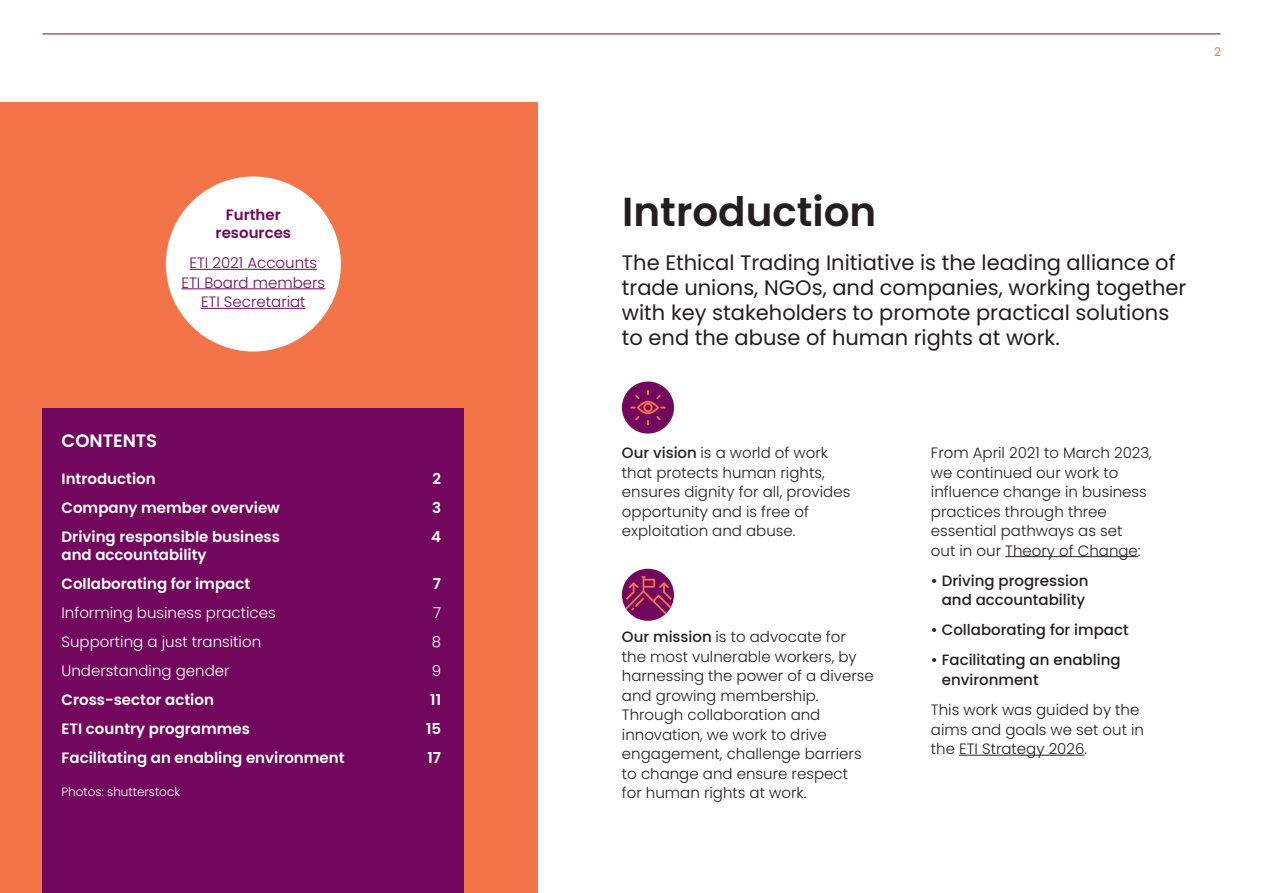
<style>
.page{position:relative;width:1263px;height:893px;background:#fff}
.page>*{position:absolute;margin:0;border:0;box-sizing:border-box;transform-origin:0 0}
.t1{font:600 40.5px "Poppins";color:#231f20}
.t2{font:21px/25.2px "Poppins";color:#231f20}
.t3{font:600 18px "Poppins";color:#fff}
.t4{font:300 15px/19.5px "Poppins";color:#231f20}
.t5{font:600 15px/29.1px "Poppins";color:#fff}
.t6{font:500 15px/19.5px "Poppins";color:#231f20;text-align:center}
.t7{font:300 15px "Poppins";color:#fff}
.t8{font:300 15px/19.5px "Poppins";color:#73075e;text-align:center}
.t9{font:600 15px/18px "Poppins";color:#73075e;text-align:center}
.t10{font:300 12px "Poppins";color:#fff}
.t11{font:12px "Poppins";color:#f37449}
.s1{font-weight:500}
</style>
<div class="page">
<hr style="left:43px;top:33px;width:1177px;height:1px;background:#73075e">
<div style="left:0;top:102px;width:538px;height:791px;background:#f37449"></div>
<div style="left:43px;top:408px;width:421px;height:485px;background:#73075e"></div>
<hr style="left:1005px;top:556px;width:133px;height:1px;background:#231f20">
<hr style="left:959px;top:755px;width:125px;height:1px;background:#231f20">
<svg style="left:622px;top:569px;width:52px;height:52px"></svg>
<div style="left:622px;top:381px;width:52px;height:53px;background:#73075e;border-radius:50%"></div>
<svg style="left:630px;top:390px;width:35px;height:35px"></svg>
<div style="left:166px;top:176px;width:175px;height:175px;background:#fff;border-radius:50%"></div>
<hr style="left:190px;top:269px;width:127px;height:1px;background:#73075e">
<hr style="left:181px;top:288px;width:144px;height:1px;background:#73075e">
<hr style="left:201px;top:308px;width:105px;height:1px;background:#73075e">
<p class="t9" style="left:216px;top:206px;width:77px">Further resources</p>
<p class="t8" style="left:181px;top:253px;width:145px">ETI 2021 Accounts<br>ETI Board members<br>ETI Secretariat</p>
<p class="t3" style="left:62px;top:430px;width:97px">CONTENTS</p>
<p class="t5" style="left:62px;top:464px;width:96px">Introduction</p>
<p class="t5" style="left:432px;top:464px;width:10px">2</p>
<p class="t5" style="left:62px;top:493px;width:220px">Company member overview</p>
<p class="t5" style="left:432px;top:493px;width:10px">3</p>
<p class="t5" style="left:62px;top:522px;width:220px">Driving responsible business</p>
<p class="t5" style="left:431px;top:522px;width:11px">4</p>
<p class="t5" style="left:62px;top:540px;width:190px">and accountability<br>Collaborating for impact</p>
<p class="t5" style="left:433px;top:569px;width:10px">7</p>
<p class="t7" style="left:62px;top:604px;width:216px">Informing business practices</p>
<p class="t7" style="left:433px;top:604px;width:9px">7</p>
<p class="t7" style="left:62px;top:633px;width:201px">Supporting a just transition</p>
<p class="t7" style="left:432px;top:633px;width:11px">8</p>
<p class="t7" style="left:62px;top:662px;width:170px">Understanding gender</p>
<p class="t7" style="left:432px;top:662px;width:11px">9</p>
<p class="t5" style="left:62px;top:686px;width:154px">Cross-sector action</p>
<p class="t5" style="left:430px;top:686px;width:12px">11</p>
<p class="t5" style="left:62px;top:715px;width:190px">ETI country programmes</p>
<p class="t5" style="left:426px;top:715px;width:17px">15</p>
<p class="t5" style="left:62px;top:744px;width:285px">Facilitating an enabling environment</p>
<p class="t5" style="left:427px;top:744px;width:15px">17</p>
<p class="t10" style="left:62px;top:785px;width:120px">Photos: shutterstock</p>
<p class="t11" style="left:1214px;top:45px;width:8px">2</p>
<h1 class="t1" style="left:622px;top:188px;width:256px">Introduction</h1>
<h2 class="t2" style="left:622px;top:250px;width:566px">The Ethical Trading Initiative is the leading alliance of trade unions, NGOs, and companies, working together with key stakeholders to promote practical solutions to end the abuse of human rights at work.</h2>
<p class="t4" style="left:622px;top:443px;width:230px"><span class="s1">Our vision</span> is a world of work that protects human rights, ensures dignity for all, provides opportunity and is free of exploitation and abuse.</p>
<p class="t4" style="left:622px;top:627px;width:253px"><span class="s1">Our mission</span> is to advocate for the most vulnerable workers, by harnessing the power of a diverse and growing membership.<br>Through collaboration and innovation, we work to drive engagement, challenge barriers to change and ensure respect<br>for human rights at work.</p>
<p class="t4" style="left:931px;top:443px;width:222px">From April 2021 to March 2023, we continued our work to influence change in business practices through three essential pathways as set<br>out in our Theory of Change:</p>
<p class="t6" style="left:931px;top:571px;width:159px">• Driving progression and accountability</p>
<p class="t6" style="left:931px;top:620px;width:199px">• Collaborating for impact</p>
<p class="t6" style="left:942px;top:650px;width:180px;text-align:left;text-indent:-11px">• Facilitating an enabling environment</p>
<p class="t4" style="left:931px;top:700px;width:215px">This work was guided by the aims and goals we set out in the ETI Strategy 2026.</p>
</div>
